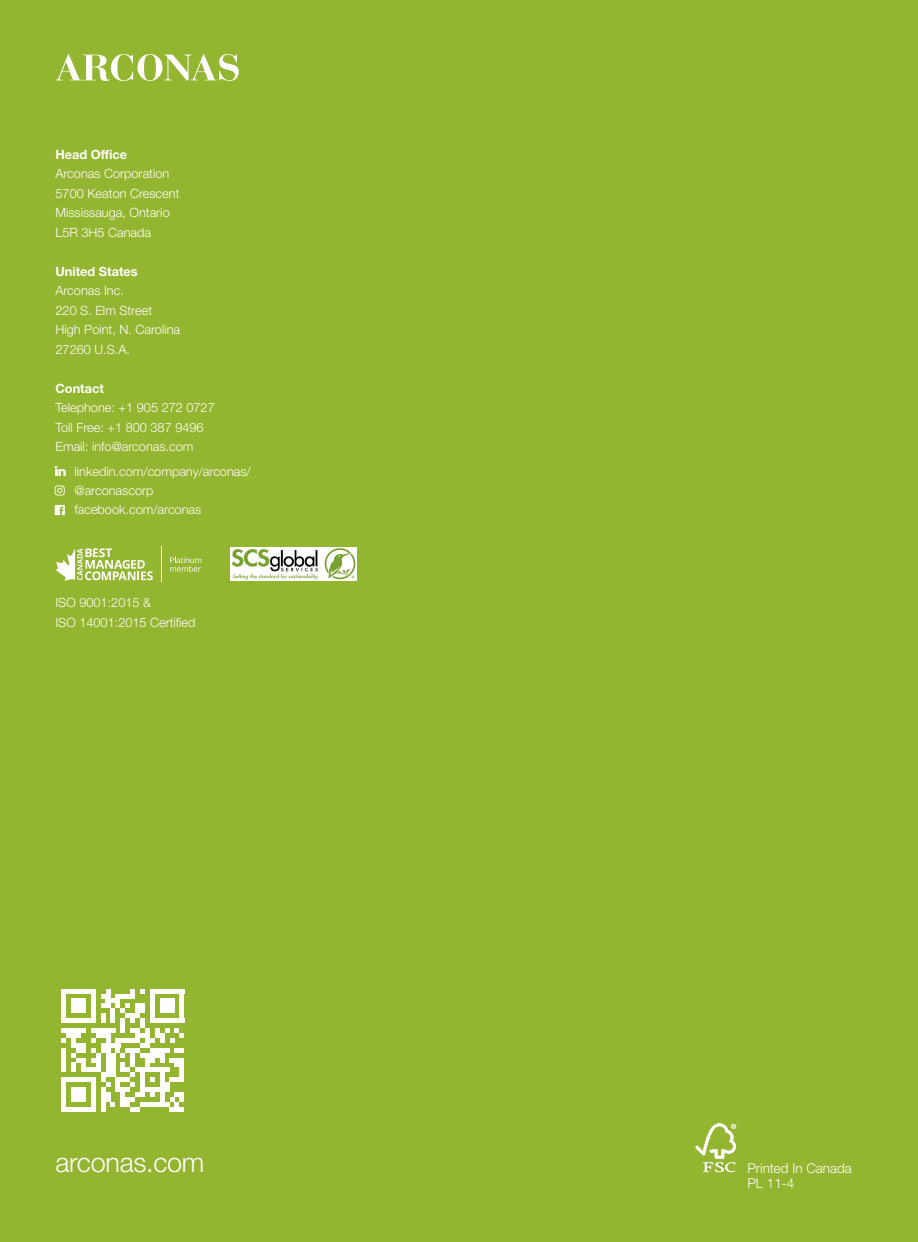
<style>
.page{position:relative;width:918px;height:1242px;background:#93b530}
.page>*{position:absolute;margin:0;border:0;box-sizing:border-box;transform-origin:0 0}
.t1{font:300 27px "Helvetica Neue LT Std";letter-spacing:-.01em;color:#fff}
.Paragraph_Style_1{font:300 13.5px/15.3px "Helvetica Neue LT Std";color:#fff}
.t2{font:300 12.75px/19.5px "Helvetica Neue LT Std";color:#fff}
.t3{font:700 12.75px "Helvetica Neue LT Std";color:#fff}
</style>
<div class="page">
<svg style="left:55px;top:505px;width:10px;height:10px"></svg>
<svg style="left:55px;top:485px;width:10px;height:11px"></svg>
<svg style="left:55px;top:466px;width:11px;height:10px"></svg>
<svg style="left:56px;top:548px;width:97px;height:33px"></svg>
<svg style="left:170px;top:557px;width:31px;height:15px"></svg>
<hr style="left:161px;top:546px;width:1px;height:36px;background:#fff">
<svg style="left:56px;top:54px;width:183px;height:27px"></svg>
<svg style="left:61px;top:989px;width:123px;height:123px"></svg>
<div style="left:61px;top:1107px;width:35px;height:5px;background:#fff"></div>
<div style="left:71px;top:1087px;width:15px;height:15px;background:#fff"></div>
<svg style="left:695px;top:1123px;width:41px;height:49px"></svg>
<img style="left:230px;top:548px;width:127px;height:33px">
<p class="t3" style="left:56px;top:147px;width:73px">Head Office</p>
<p class="t2" style="left:56px;top:164px;width:115px">Arconas Corporation</p>
<p class="t2" style="left:56px;top:183px;width:126px">5700 Keaton Crescent</p>
<p class="t2" style="left:56px;top:203px;width:116px">Mississauga, Ontario</p>
<p class="t2" style="left:56px;top:222px;width:97px">L5R 3H5 Canada</p>
<p class="t3" style="left:56px;top:264px;width:84px">United States</p>
<p class="t2" style="left:56px;top:281px;width:70px">Arconas Inc.</p>
<p class="t2" style="left:56px;top:300px;width:98px">220 S. Elm Street</p>
<p class="t2" style="left:56px;top:320px;width:126px">High Point, N. Carolina</p>
<p class="t2" style="left:56px;top:339px;width:76px">27260 U.S.A.</p>
<p class="t3" style="left:56px;top:381px;width:50px">Contact</p>
<p class="t2" style="left:56px;top:398px;width:161px">Telephone: +1 905 272 0727</p>
<p class="t2" style="left:56px;top:417px;width:150px">Toll Free: +1 800 387 9496</p>
<p class="t2" style="left:56px;top:437px;width:139px">Email: info@arconas.com</p>
<p class="t2" style="left:74px;top:461px;width:178px">linkedin.com/company/arconas/</p>
<p class="t2" style="left:74px;top:481px;width:80px">@arconascorp</p>
<p class="t2" style="left:74px;top:499px;width:128px">facebook.com/arconas</p>
<p class="t2" style="left:56px;top:593px;width:142px">ISO 9001:2015 &amp;<br>ISO 14001:2015 Certified</p>
<p class="t1" style="left:56px;top:1145px;width:150px">arconas.com</p>
<p class="Paragraph_Style_1" style="left:747px;top:1160px;width:106px">Printed In Canada<br>PL 11-4</p>
</div>
